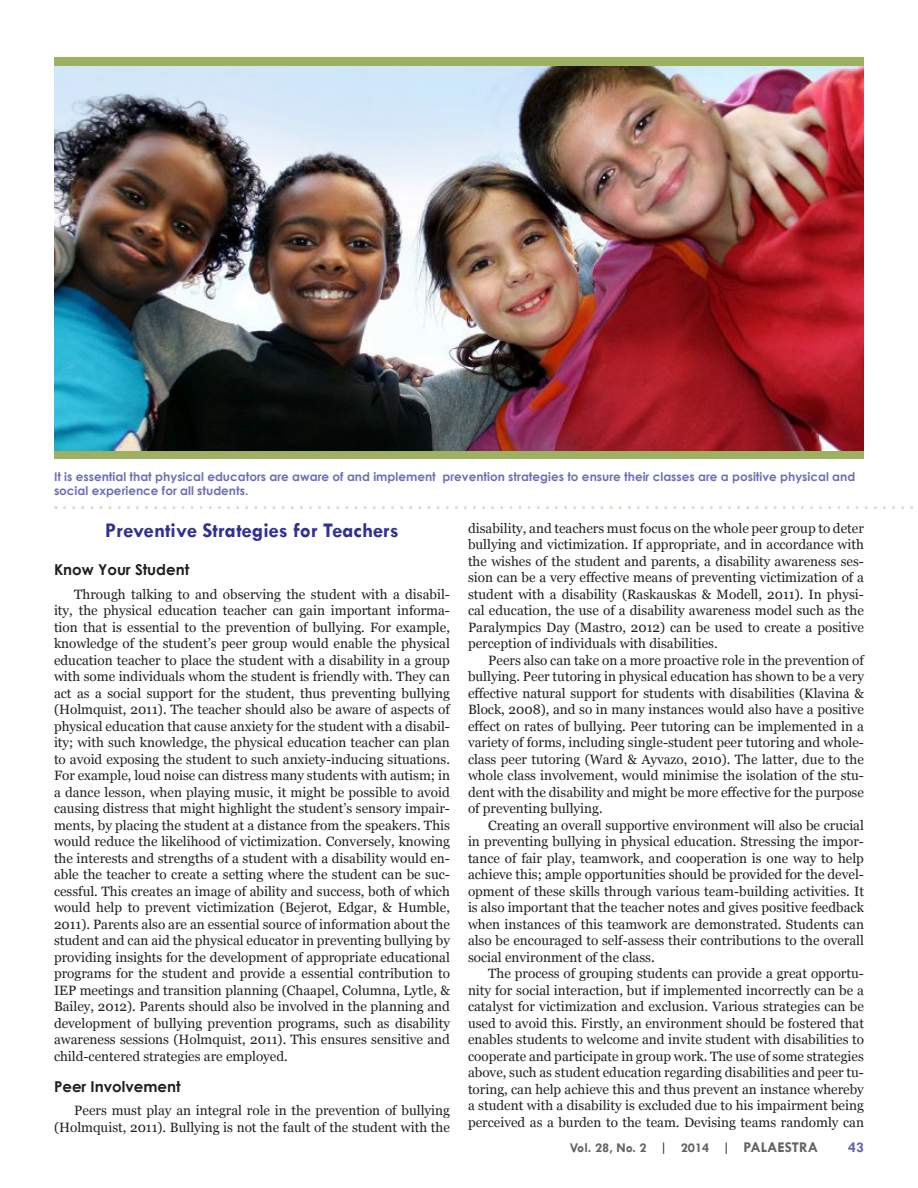
<style>
.page{position:relative;width:918px;height:1188px;background:#fff}
.page>*{position:absolute;margin:0;border:0;box-sizing:border-box;transform-origin:0 0}
.t1{font:700 21px "Tw Cen";color:#2f3192}
.t2{font:700 15px "Century Gothic";color:#231f20}
.t3{font:700 15px "Tw Cen";color:#6364ad}
.Small_body_text{font:13.5px/16.5px "Georgia";color:#231f20;text-align:justify}
.t4{font:700 13.5px "Tw Cen";color:#636466}
.t5{font:700 12px/14.4px "Century Gothic";color:#2f3192}
.s1{font-weight:400;color:#231f20}
.s2{font-size:15px}
</style>
<div class="page">
<svg style="left:64px;top:506px;width:850px;height:3px"></svg>
<div style="left:54px;top:57px;width:810px;height:402px;background:#9eb160"></div>
<img style="left:54px;top:67px;width:810px;height:383px">
<p class="t5" style="left:54px;top:469px;width:803px">It is essential that physical educators are aware of and implement prevention strategies to ensure their classes are a positive physical and social experience for all students.</p>
<h1 class="t1" style="left:105px;top:518px;width:295px">Preventive Strategies for Teachers</h1>
<h2 class="t2" style="left:54px;top:561px;width:137px">Know Your Student</h2>
<p class="Small_body_text" style="left:54px;top:585px;width:398px;text-indent:20px">Through talking to and observing the student with a disabil&shy;ity, the physical education teacher can gain important informa&shy;tion that is essential to the prevention of bullying. For example, knowledge of the student’s peer group would enable the physical education teacher to place the student with a disability in a group with some individuals whom the student is friendly with. They can act as a social support for the student, thus preventing bullying (Holmquist, 2011). The teacher should also be aware of aspects of physical education that cause anxiety for the student with a disabil&shy;ity; with such knowledge, the physical education teacher can plan to avoid exposing the student to such anxiety-inducing situations.<br>For example, loud noise can distress many students with autism; in a dance lesson, when playing music, it might be possible to avoid causing distress that might highlight the student’s sensory impair&shy;ments, by placing the student at a distance from the speakers. This would reduce the likelihood of victimization. Conversely, knowing the interests and strengths of a student with a disability would en&shy;able the teacher to create a setting where the student can be suc&shy;cessful. This creates an image of ability and success, both of which would help to prevent victimization (Bejerot, Edgar, &amp; Humble, 2011). Parents also are an essential source of information about the student and can aid the physical educator in preventing bullying by providing insights for the development of appropriate educational programs for the student and provide a essential contribution to IEP meetings and transition planning (Chaapel, Columna, Lytle, &amp; Bailey, 2012). Parents should also be involved in the planning and development of bullying prevention programs, such as disability awareness sessions (Holmquist, 2011). This ensures sensitive and child-centered strategies are employed.</p>
<h2 class="t2" style="left:54px;top:1077px;width:128px">Peer Involvement</h2>
<p class="Small_body_text" style="left:54px;top:1102px;width:397px;text-align:right">Peers must play an integral role in the prevention of bullying (Holmquist, 2011). Bullying is not the fault of the student with the</p>
<p class="Small_body_text" style="left:468px;top:519px;width:398px">disability, and teachers must focus on the whole peer group to deter bullying and victimization. If appropriate, and in accordance with the wishes of the student and parents, a disability awareness ses&shy;sion can be a very effective means of preventing victimization of a student with a disability (Raskauskas &amp; Modell, 2011). In physi&shy;cal education, the use of a disability awareness model such as the Paralympics Day (Mastro, 2012) can be used to create a positive perception of individuals with disabilities.</p>
<p class="Small_body_text" style="left:468px;top:651px;width:398px;text-indent:20px">Peers also can take on a more proactive role in the prevention of bullying. Peer tutoring in physical education has shown to be a very effective natural support for students with disabilities (Klavina &amp; Block, 2008), and so in many instances would also have a positive effect on rates of bullying. Peer tutoring can be implemented in a variety of forms, including single-student peer tutoring and whole&shy;class peer tutoring (Ward &amp; Ayvazo, 2010). The latter, due to the whole class involvement, would minimise the isolation of the stu&shy;dent with the disability and might be more effective for the purpose of preventing bullying.</p>
<p class="Small_body_text" style="left:468px;top:816px;width:397px;text-indent:20px">Creating an overall supportive environment will also be crucial in preventing bullying in physical education. Stressing the impor&shy;tance of fair play, teamwork, and cooperation is one way to help achieve this; ample opportunities should be provided for the devel&shy;opment of these skills through various team-building activities. It is also important that the teacher notes and gives positive feedback when instances of this teamwork are demonstrated. Students can also be encouraged to self-assess their contributions to the overall social environment of the class.</p>
<p class="Small_body_text" style="left:468px;top:965px;width:398px;text-indent:20px">The process of grouping students can provide a great opportu&shy;nity for social interaction, but if implemented incorrectly can be a catalyst for victimization and exclusion. Various strategies can be used to avoid this. Firstly, an environment should be fostered that enables students to welcome and invite student with disabilities to cooperate and participate in group work. The use of some strategies above, such as student education regarding disabilities and peer tu&shy;toring, can help achieve this and thus prevent an instance whereby a student with a disability is excluded due to his impairment being perceived as a burden to the team. Devising teams randomly can</p>
<p class="t4" style="left:570px;top:1140px;width:250px">Vol. 28, No. 2 <span class="s1">|</span> 2014 <span class="s1">|</span> <span class="s2">PALAESTRA</span></p>
<p class="t3" style="left:848px;top:1138px;width:17px">43</p>
</div>
